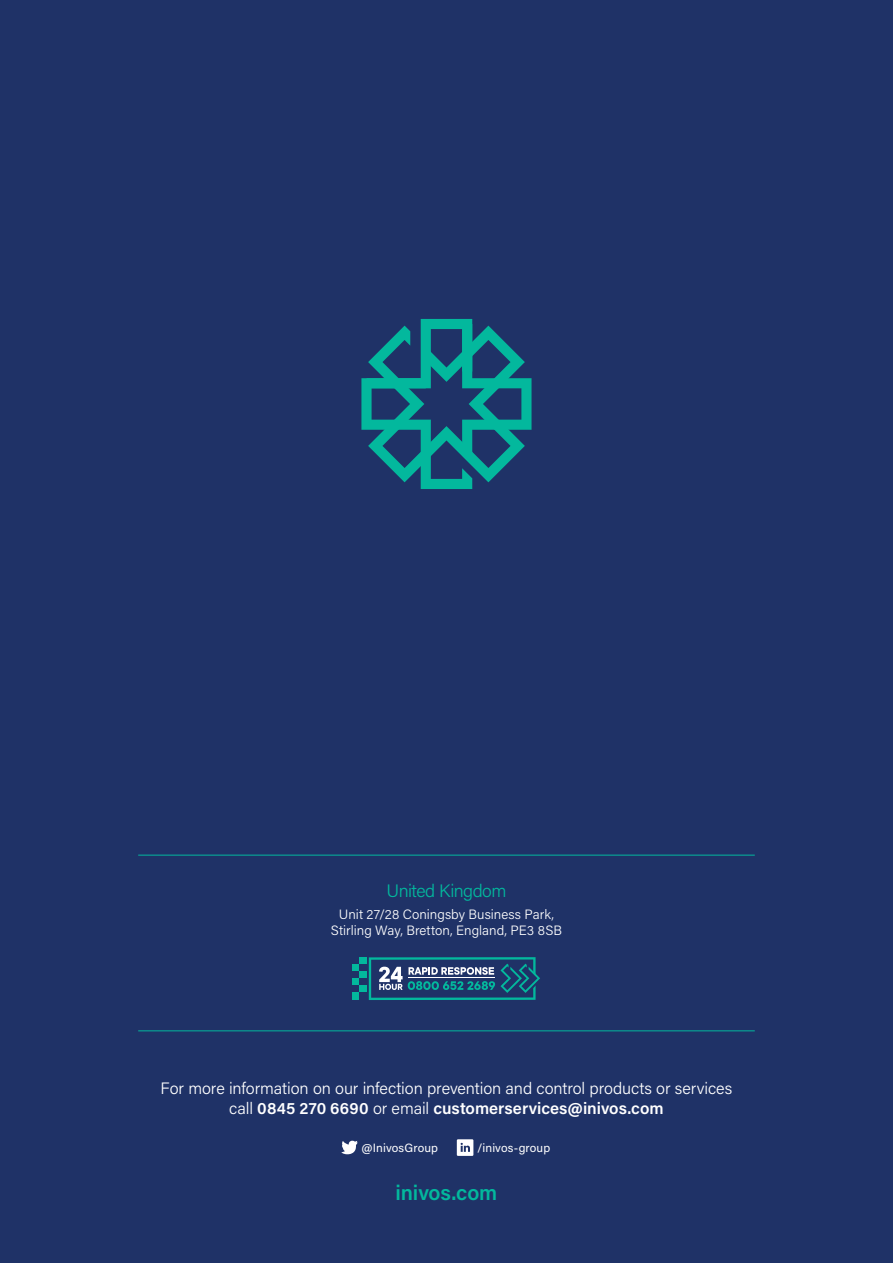
<style>
.page{position:relative;width:893px;height:1263px;background:#1f3267}
.page>*{position:absolute;margin:0;border:0;box-sizing:border-box;transform-origin:0 0}
.t1{font:600 21px "Acumin Pro";letter-spacing:-.005em;color:#03b89d}
.t2{font:300 18px "Acumin Pro";letter-spacing:-.03em;color:#03b89d}
.t3{font:300 16.5px/19.8px "Acumin Pro";letter-spacing:-.005em;color:#fff;text-align:center}
.t4{font:300 13.5px/16.2px "Acumin Pro";letter-spacing:.005em;color:#fff;text-align:center}
.t5{font:12px "Acumin Pro";letter-spacing:.005em;color:#fff}
.s1{font-weight:600}
</style>
<div class="page">
<svg style="left:361px;top:319px;width:170px;height:170px"></svg>
<svg style="left:341px;top:1141px;width:17px;height:13px"></svg>
<svg style="left:457px;top:1139px;width:16px;height:17px"></svg>
<div style="left:359px;top:957px;width:8px;height:7px;background:#03b89d"></div>
<div style="left:352px;top:964px;width:7px;height:7px;background:#03b89d"></div>
<div style="left:359px;top:971px;width:8px;height:7px;background:#03b89d"></div>
<div style="left:352px;top:978px;width:7px;height:8px;background:#03b89d"></div>
<div style="left:359px;top:986px;width:8px;height:7px;background:#03b89d"></div>
<div style="left:352px;top:993px;width:7px;height:7px;background:#03b89d"></div>
<svg style="left:369px;top:957px;width:171px;height:43px"></svg>
<hr style="left:138px;top:1030px;width:617px;height:1px;background:#03b89d">
<hr style="left:138px;top:855px;width:617px;height:1px;background:#03b89d">
<p class="t2" style="left:386px;top:879px;width:122px">United Kingdom</p>
<p class="t4" style="left:331px;top:905px;width:233px">Unit 27/28 Coningsby Business Park,<br>Stirling Way, Bretton, England, PE3 8SB</p>
<p class="t3" style="left:161px;top:1078px;width:573px">For more information on our infection prevention and control products or services call <span class="s1">0845 270 6690</span> or email <span class="s1">customerservices@inivos.com</span></p>
<p class="t5" style="left:361px;top:1139px;width:78px">@InivosGroup</p>
<p class="t5" style="left:477px;top:1139px;width:75px">/inivos-group</p>
<p class="t1" style="left:396px;top:1178px;width:103px">inivos.com</p>
</div>
